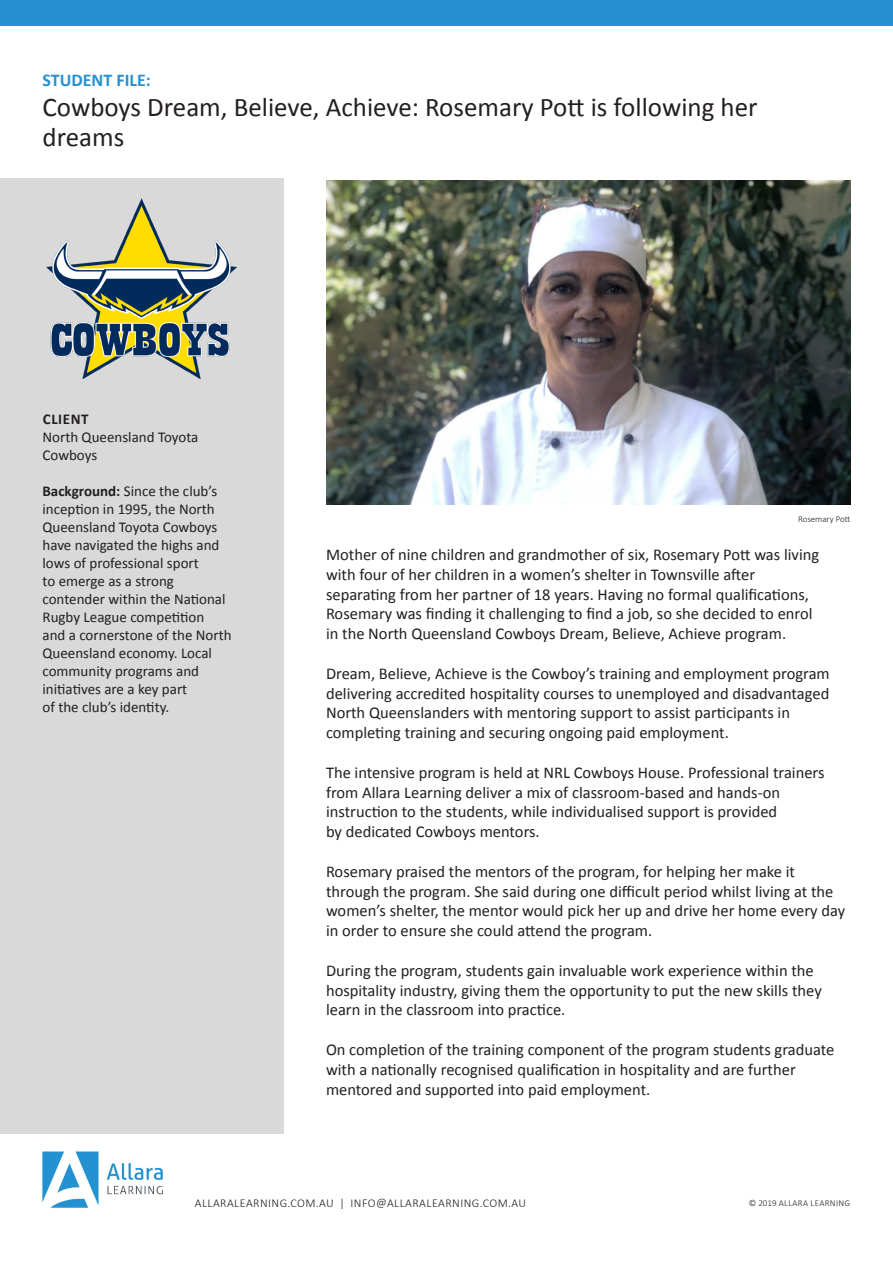
<style>
.page{position:relative;width:893px;height:1263px;background:#fff}
.page>*{position:absolute;margin:0;border:0;box-sizing:border-box;transform-origin:0 0}
.t1{font:27px/30px "Calibri";color:#231f20}
.t2{font:700 18px "Calibri";color:#2691d0}
.Main_body{font:16.5px/19.8px "Calibri";color:#231f20}
.t3{font:15px/18px "Calibri";color:#231f20}
.t4{font:700 15px "Calibri";letter-spacing:.04em;color:#231f20}
.t5{font:300 12px "Calibri";letter-spacing:.04em;color:#231f20}
.t6{font:300 9px "Calibri";letter-spacing:.04em;color:#231f20}
.t7{font:300 9px "Calibri";letter-spacing:.015em;color:#231f20}
.s1{font-weight:700}
</style>
<div class="page">
<div style="left:0;top:0;width:893px;height:26px;background:#2691d0"></div>
<div style="left:0;top:179px;width:283px;height:955px;background:#d9d9d9"></div>
<img style="left:326px;top:180px;width:524px;height:324px">
<img style="left:47px;top:198px;width:189px;height:180px">
<img style="left:42px;top:1151px;width:121px;height:57px">
<p class="t2" style="left:43px;top:68px;width:110px">STUDENT FILE:</p>
<p class="t1" style="left:43px;top:92px;width:717px">Cowboys Dream, Believe, Achieve: Rosemary Pott is following her dreams</p>
<p class="t4" style="left:43px;top:409px;width:47px">CLIENT</p>
<p class="t3" style="left:43px;top:428px;width:157px">North Queensland Toyota<br>Cowboys</p>
<p class="t3" style="left:43px;top:482px;width:191px"><span class="s1">Background:</span> Since the club’s inception in 1995, the North<br>Queensland Toyota Cowboys have navigated the highs and lows of professional sport<br>to emerge as a strong contender within the National<br>Rugby League competition<br>and a cornerstone of the North<br>Queensland economy. Local community programs and initiatives are a key part<br>of the club’s identity.</p>
<p class="t7" style="left:798px;top:513px;width:54px">Rosemary Pott</p>
<p class="Main_body" style="left:326px;top:545px;width:495px">Mother of nine children and grandmother of six, Rosemary Pott was living with four of her children in a women’s shelter in Townsville after separating from her partner of 18 years. Having no formal qualifications, Rosemary was finding it challenging to find a job, so she decided to enrol in the North Queensland Cowboys Dream, Believe, Achieve program.</p>
<p class="Main_body" style="left:326px;top:663px;width:505px">Dream, Believe, Achieve is the Cowboy’s training and employment program delivering accredited hospitality courses to unemployed and disadvantaged North Queenslanders with mentoring support to assist participants in completing training and securing ongoing paid employment.</p>
<p class="Main_body" style="left:326px;top:762px;width:500px">The intensive program is held at NRL Cowboys House. Professional trainers from Allara Learning deliver a mix of classroom-based and hands-on instruction to the students, while individualised support is provided<br>by dedicated Cowboys mentors.</p>
<p class="Main_body" style="left:326px;top:861px;width:521px">Rosemary praised the mentors of the program, for helping her make it through the program. She said during one difficult period whilst living at the women’s shelter, the mentor would pick her up and drive her home every day in order to ensure she could attend the program.</p>
<p class="Main_body" style="left:326px;top:960px;width:497px">During the program, students gain invaluable work experience within the hospitality industry, giving them the opportunity to put the new skills they learn in the classroom into practice.</p>
<p class="Main_body" style="left:326px;top:1040px;width:510px">On completion of the training component of the program students graduate with a nationally recognised qualification in hospitality and are further mentored and supported into paid employment.</p>
<p class="t5" style="left:195px;top:1195px;width:333px">ALLARALEARNING.COM.AU | INFO@ALLARALEARNING.COM.AU</p>
<p class="t6" style="left:749px;top:1197px;width:103px">© 2019 ALLARA LEARNING</p>
</div>
